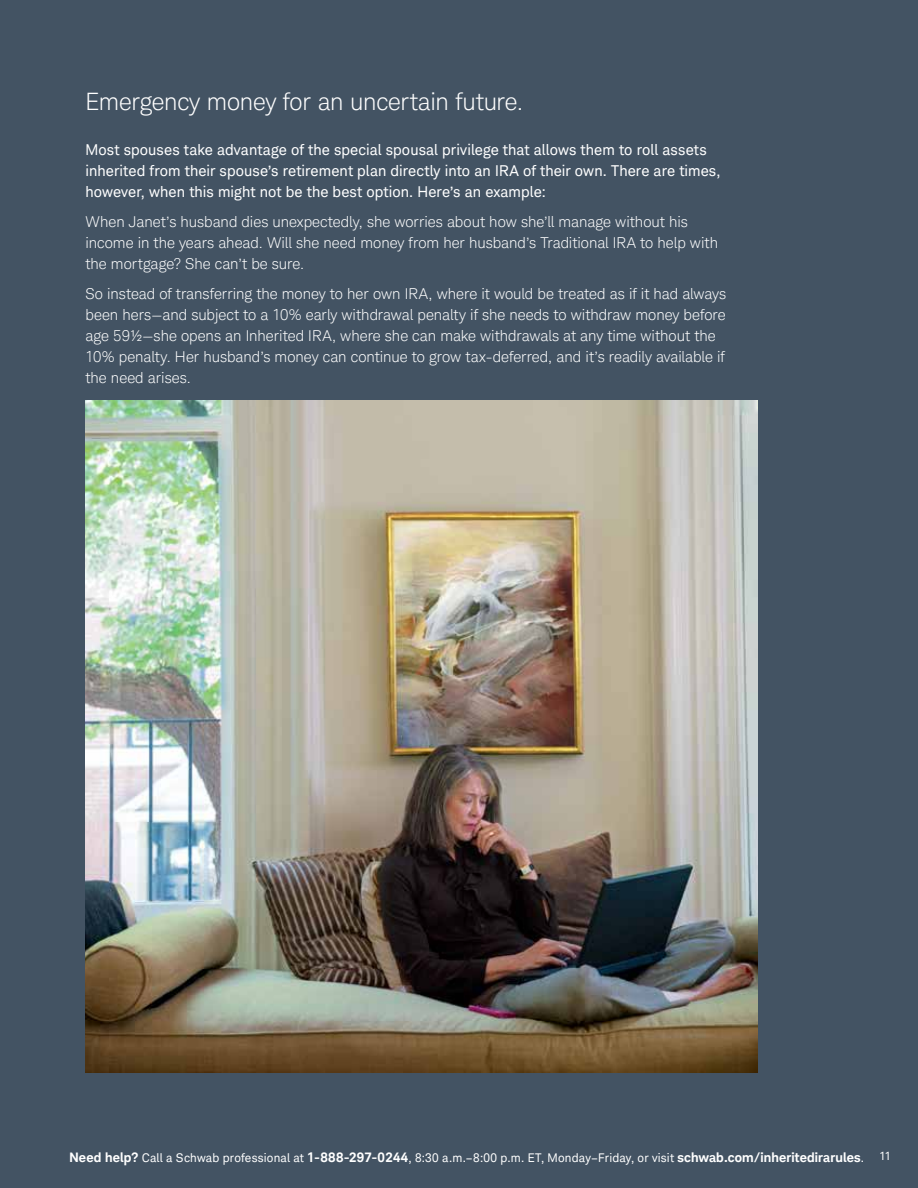
<style>
.page{position:relative;width:918px;height:1188px;background:#435363}
.page>*{position:absolute;margin:0;border:0;box-sizing:border-box;transform-origin:0 0}
.t1{font:300 24px "Charles Modern";letter-spacing:-.01em;color:#fff}
.t2{font:300 15px/21px "Charles Modern";color:#fff}
.t3{font:15px/21px "Charles Modern";letter-spacing:.01em;color:#fff}
.t4{font:12px "Charles Modern";letter-spacing:.015em;color:#fff}
.t5{font:11.25px "Charles Modern";color:#fff}
.s1{font-weight:700;font-size:13.2px}
</style>
<div class="page">
<img style="left:86px;top:401px;width:672px;height:671px">
<h1 class="t1" style="left:86px;top:87px;width:439px">Emergency money for an uncertain future.</h1>
<p class="t3" style="left:86px;top:139px;width:637px">Most spouses take advantage of the special spousal privilege that allows them to roll assets inherited from their spouse’s retirement plan directly into an IRA of their own. There are times, however, when this might not be the best option. Here’s an example:</p>
<p class="t2" style="left:86px;top:211px;width:634px">When Janet’s husband dies unexpectedly, she worries about how she’ll manage without his income in the years ahead. Will she need money from her husband’s Traditional IRA to help with the mortgage? She can’t be sure.</p>
<p class="t2" style="left:86px;top:283px;width:642px">So instead of transferring the money to her own IRA, where it would be treated as if it had always been hers—and subject to a 10% early withdrawal penalty if she needs to withdraw money before age 59½—she opens an Inherited IRA, where she can make withdrawals at any time without the 10% penalty. Her husband’s money can continue to grow tax-deferred, and it’s readily available if the need arises.</p>
<p class="t4" style="left:70px;top:1150px;width:796px"><span class="s1">Need help?</span> Call a Schwab professional at <span class="s1">1-888-297-0244</span>, 8:30 a.m.–8:00 p.m. ET, Monday–Friday, or visit <span class="s1">schwab.com/inheritedirarules</span>.</p>
<p class="t5" style="left:879px;top:1150px;width:13px">11</p>
</div>
